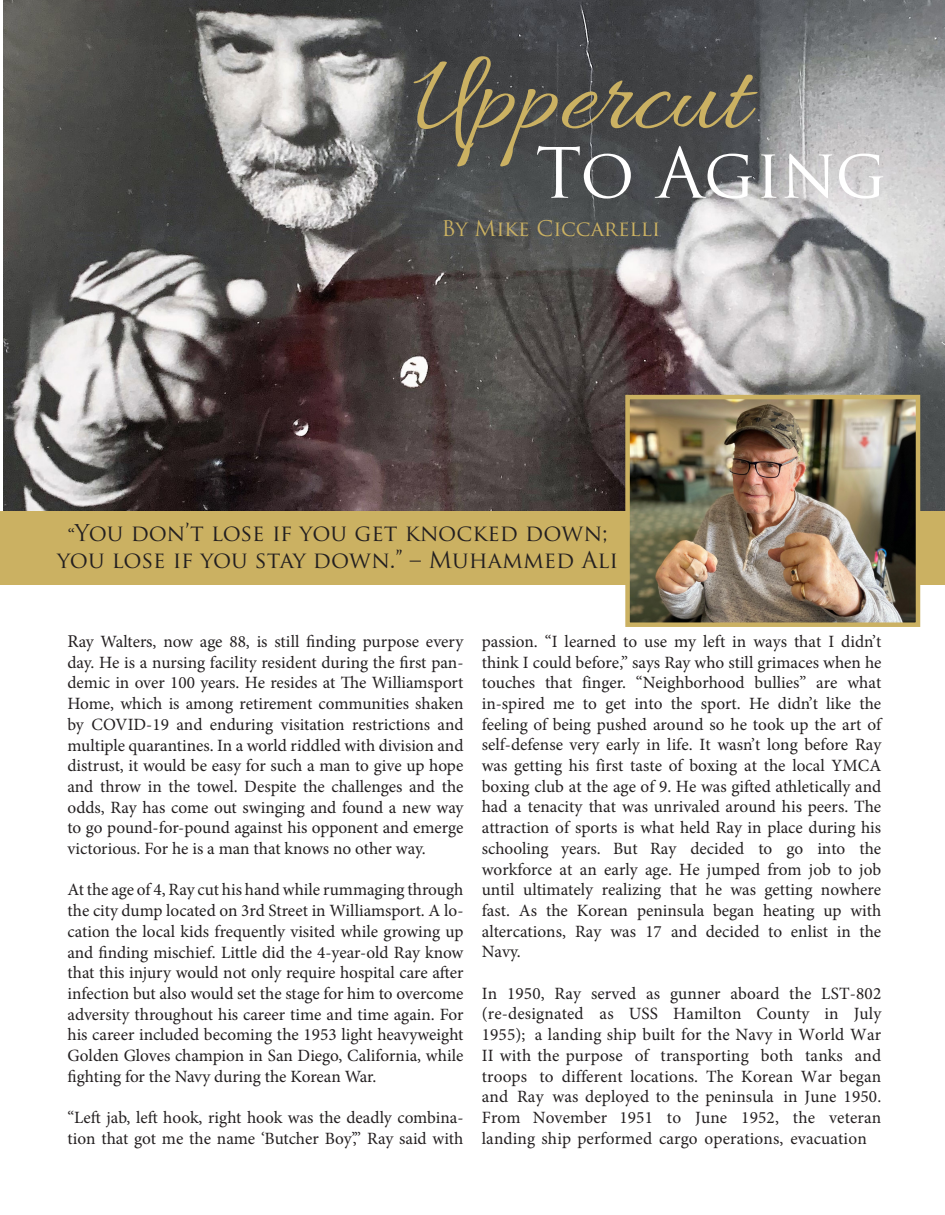
<style>
.page{position:relative;width:945px;height:1215px;background:#fff}
.page>*{position:absolute;margin:0;border:0;box-sizing:border-box;transform-origin:0 0}
.t1{font:116.25px "Allura";color:#cbb162}
.t2{font:67.5px "Trajan Pro";letter-spacing:-.015em;color:#fff}
.t3{font:22.5px/27px "Trajan Pro";color:#231f20;text-align:center}
.t4{font:21px "Trajan Pro";color:#cbb162}
.t5{font:17.25px/20.7px "Minion Pro";color:#231f20;text-align:justify}
.s1{font-family:"Minion Pro";font-size:18px}
.s2{font-size:18px}
</style>
<div class="page">
<img style="left:4px;top:0;width:941px;height:511px">
<div style="left:0;top:511px;width:945px;height:73px;background:#cbb162"></div>
<img style="left:630px;top:400px;width:285px;height:222px">
<div style="left:625px;top:395px;width:295px;height:232px;border:4px solid #cbb162"></div>
<p class="t1" style="left:412px;top:32px;width:337px">Uppercut</p>
<p class="t2" style="left:535px;top:130px;width:353px">To Aging</p>
<p class="t4" style="left:442px;top:215px;width:220px">By Mike Ciccarelli</p>
<p class="t3" style="left:57px;top:519px;width:563px"><span class="s1">“</span>You don’t lose if you get knocked down; you lose if you stay down.” – Muhammed Ali</p>
<p class="t5" style="left:67px;top:631px;width:398px"><span class="s2">R</span>ay Walters, now age 88, is still finding purpose every day. He is a nursing facility resident during the first pan&shy;demic in over 100 years. He resides at The Williamsport Home, which is among retirement communities shaken by COVID-19 and enduring visitation restrictions and multiple quarantines. In a world riddled with division and distrust, it would be easy for such a man to give up hope and throw in the towel. Despite the challenges and the odds, Ray has come out swinging and found a new way to go pound-for-pound against his opponent and emerge victorious. For he is a man that knows no other way.</p>
<p class="t5" style="left:68px;top:880px;width:398px">At the age of 4, Ray cut his hand while rummaging through the city dump located on 3rd Street in Williamsport. A lo&shy;cation the local kids frequently visited while growing up and finding mischief. Little did the 4-year-old Ray know that this injury would not only require hospital care after infection but also would set the stage for him to overcome adversity throughout his career time and time again. For his career included becoming the 1953 light heavyweight Golden Gloves champion in San Diego, California, while fighting for the Navy during the Korean War.</p>
<p class="t5" style="left:68px;top:1107px;width:398px">“Left jab, left hook, right hook was the deadly combina&shy;tion that got me the name ‘Butcher Boy’,” Ray said with</p>
<p class="t5" style="left:482px;top:631px;width:401px">passion. “I learned to use my left in ways that I didn’t think I could before,” says Ray who still grimaces when he touches that finger. “Neighborhood bullies” are what in-spired me to get into the sport. He didn’t like the feeling of being pushed around so he took up the art of self-defense very early in life. It wasn’t long before Ray was getting his first taste of boxing at the local YMCA boxing club at the age of 9. He was gifted athletically and had a tenacity that was unrivaled around his peers. The attraction of sports is what held Ray in place during his schooling years. But Ray decided to go into the workforce at an early age. He jumped from job to job until ultimately realizing that he was getting nowhere fast. As the Korean peninsula began heating up with altercations, Ray was 17 and decided to enlist in the Navy.</p>
<p class="t5" style="left:482px;top:983px;width:401px">In 1950, Ray served as gunner aboard the LST-802 (re-designated as USS Hamilton County in July 1955); a landing ship built for the Navy in World War II with the purpose of transporting both tanks and troops to different locations. The Korean War began and Ray was deployed to the peninsula in June 1950.<br>From November 1951 to June 1952, the veteran landing ship performed cargo operations, evacuation</p>
</div>
